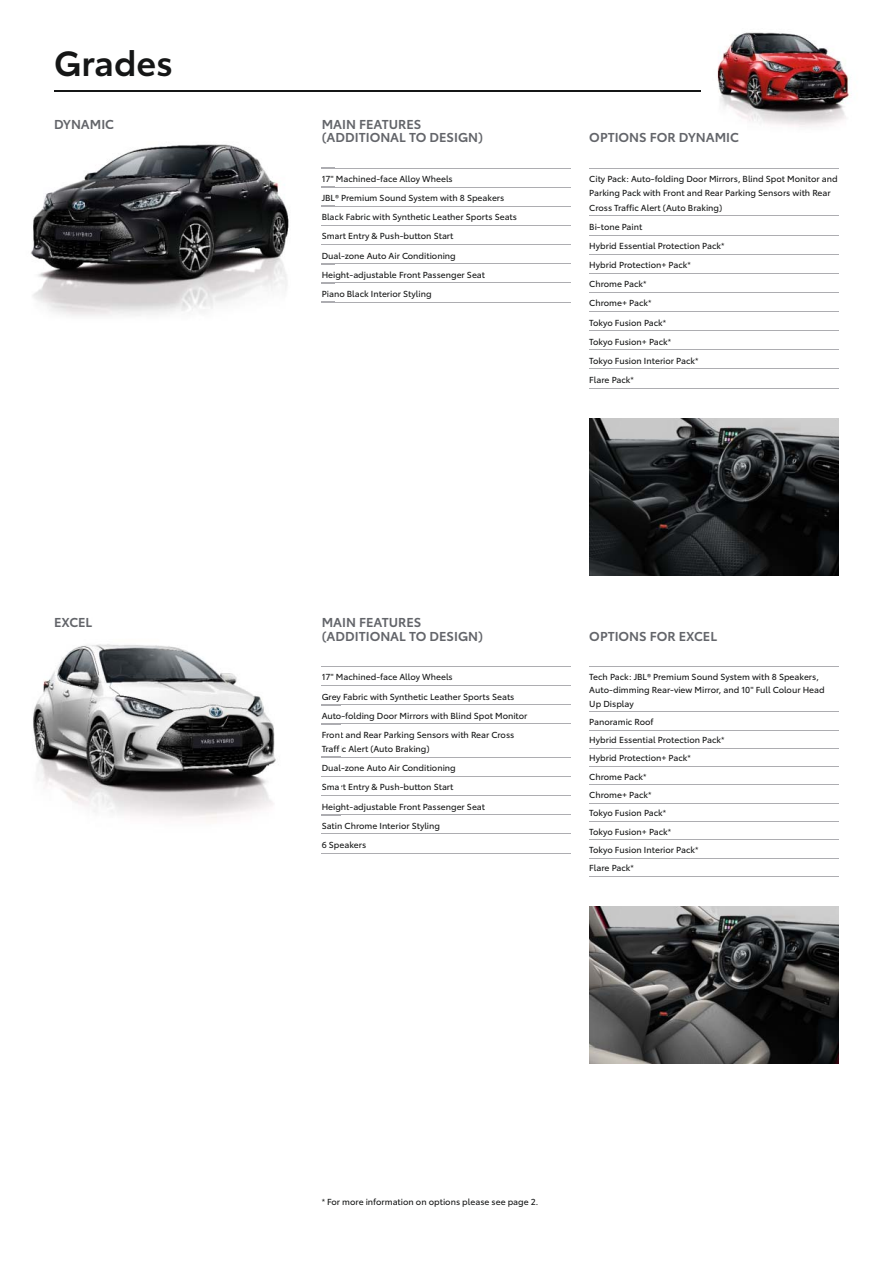
<style>
.page{position:relative;width:893px;height:1263px;background:#fff}
.page>*{position:absolute;margin:0;border:0;box-sizing:border-box;transform-origin:0 0}
.t1{font:600 34.5px "Toyota Type";color:#151616}
.t2{font:600 12.75px/13.5px "Toyota Type";color:#63656a}
.t3{font:8.7px/19.2px "Toyota Type";color:#151616}
.s1{font-style:inherit}
</style>
<div class="page">
<hr style="left:54px;top:90px;width:646px;height:2px;background:#151616">
<img style="left:700px;top:32px;width:149px;height:95px">
<hr style="left:322px;top:168px;width:249px;height:1px;background:#adadb1">
<hr style="left:322px;top:187px;width:249px;height:1px;background:#adadb1">
<hr style="left:322px;top:206px;width:249px;height:1px;background:#adadb1">
<hr style="left:322px;top:225px;width:249px;height:1px;background:#adadb1">
<hr style="left:322px;top:244px;width:249px;height:1px;background:#adadb1">
<hr style="left:322px;top:263px;width:249px;height:1px;background:#adadb1">
<hr style="left:322px;top:282px;width:249px;height:1px;background:#adadb1">
<hr style="left:322px;top:302px;width:249px;height:1px;background:#adadb1">
<hr style="left:589px;top:168px;width:250px;height:1px;background:#adadb1">
<hr style="left:589px;top:215px;width:250px;height:1px;background:#adadb1">
<hr style="left:589px;top:235px;width:250px;height:1px;background:#adadb1">
<hr style="left:589px;top:254px;width:250px;height:1px;background:#adadb1">
<hr style="left:589px;top:273px;width:250px;height:1px;background:#adadb1">
<hr style="left:589px;top:292px;width:250px;height:1px;background:#adadb1">
<hr style="left:589px;top:311px;width:250px;height:1px;background:#adadb1">
<hr style="left:589px;top:330px;width:250px;height:1px;background:#adadb1">
<hr style="left:589px;top:349px;width:250px;height:1px;background:#adadb1">
<hr style="left:589px;top:369px;width:250px;height:1px;background:#adadb1">
<hr style="left:589px;top:388px;width:250px;height:1px;background:#adadb1">
<img style="left:589px;top:418px;width:250px;height:157px">
<hr style="left:589px;top:666px;width:250px;height:1px;background:#adadb1">
<hr style="left:589px;top:711px;width:250px;height:1px;background:#adadb1">
<hr style="left:589px;top:730px;width:250px;height:1px;background:#adadb1">
<hr style="left:589px;top:748px;width:250px;height:1px;background:#adadb1">
<hr style="left:589px;top:766px;width:250px;height:1px;background:#adadb1">
<hr style="left:589px;top:784px;width:250px;height:1px;background:#adadb1">
<hr style="left:589px;top:803px;width:250px;height:1px;background:#adadb1">
<hr style="left:589px;top:821px;width:250px;height:1px;background:#adadb1">
<hr style="left:589px;top:839px;width:250px;height:1px;background:#adadb1">
<hr style="left:589px;top:858px;width:250px;height:1px;background:#adadb1">
<hr style="left:589px;top:876px;width:250px;height:1px;background:#adadb1">
<img style="left:589px;top:906px;width:250px;height:157px">
<hr style="left:322px;top:666px;width:249px;height:1px;background:#adadb1">
<hr style="left:322px;top:685px;width:249px;height:1px;background:#adadb1">
<hr style="left:322px;top:704px;width:249px;height:1px;background:#adadb1">
<hr style="left:322px;top:723px;width:249px;height:1px;background:#adadb1">
<hr style="left:322px;top:757px;width:249px;height:1px;background:#adadb1">
<hr style="left:322px;top:776px;width:249px;height:1px;background:#adadb1">
<hr style="left:322px;top:795px;width:249px;height:1px;background:#adadb1">
<hr style="left:322px;top:814px;width:249px;height:1px;background:#adadb1">
<hr style="left:322px;top:833px;width:249px;height:1px;background:#adadb1">
<hr style="left:322px;top:853px;width:249px;height:1px;background:#adadb1">
<img style="left:31px;top:144px;width:304px;height:172px">
<svg style="left:322px;top:168px;width:13px;height:1px"></svg>
<svg style="left:322px;top:175px;width:13px;height:13px"></svg>
<svg style="left:322px;top:195px;width:13px;height:12px"></svg>
<svg style="left:322px;top:214px;width:13px;height:12px"></svg>
<svg style="left:322px;top:233px;width:13px;height:12px"></svg>
<svg style="left:322px;top:252px;width:13px;height:12px"></svg>
<svg style="left:322px;top:271px;width:13px;height:12px"></svg>
<svg style="left:322px;top:290px;width:13px;height:13px"></svg>
<img style="left:33px;top:644px;width:307px;height:176px">
<svg style="left:322px;top:666px;width:18px;height:1px"></svg>
<svg style="left:322px;top:685px;width:18px;height:1px"></svg>
<svg style="left:322px;top:704px;width:18px;height:1px"></svg>
<svg style="left:322px;top:723px;width:18px;height:1px"></svg>
<svg style="left:322px;top:757px;width:18px;height:1px"></svg>
<svg style="left:322px;top:776px;width:18px;height:1px"></svg>
<svg style="left:322px;top:795px;width:18px;height:1px"></svg>
<svg style="left:322px;top:814px;width:18px;height:1px"></svg>
<img style="left:322px;top:674px;width:18px;height:8px">
<img style="left:322px;top:693px;width:18px;height:8px">
<img style="left:322px;top:712px;width:18px;height:9px">
<img style="left:322px;top:731px;width:18px;height:9px">
<img style="left:322px;top:746px;width:18px;height:8px">
<img style="left:322px;top:765px;width:18px;height:8px">
<img style="left:322px;top:784px;width:18px;height:8px">
<img style="left:322px;top:803px;width:18px;height:8px">
<h1 class="t1" style="left:54px;top:50px;width:120px">Grades</h1>
<h2 class="t2" style="left:54px;top:118px;width:62px">DYNAMIC</h2>
<h2 class="t2" style="left:54px;top:617px;width:40px">EXCEL</h2>
<h2 class="t2" style="left:322px;top:118px;width:163px">MAIN FEATURES (ADDITIONAL TO DESIGN)</h2>
<p class="t3" style="left:322px;top:170px;width:197px">17" Machined-face Alloy Wheels<br>JBL® Premium Sound System with 8 Speakers Black Fabric with Synthetic Leather Sports Seats Smart Entry &amp; Push-button Start<br>Dual-zone Auto Air Conditioning Height-adjustable Front Passenger Seat<br>Piano Black Interior Styling</p>
<h2 class="t2" style="left:589px;top:132px;width:151px">OPTIONS FOR DYNAMIC</h2>
<p class="t3" style="left:589px;top:172px;width:250px;line-height:14.4px">City Pack: Auto-folding Door Mirrors, Blind Spot Monitor and<br>Parking Pack with Front and Rear Parking Sensors with Rear<br>Cross Traffic Alert (Auto Braking)</p>
<p class="t3" style="left:589px;top:218px;width:137px">Bi-tone Paint<br>Hybrid Essential Protection Pack<span class="s1">*<br></span>Hybrid Protection+ Pack<span class="s1">*<br></span>Chrome Pack<span class="s1">*<br></span>Chrome+ Pack<span class="s1">*<br></span>Tokyo Fusion Pack<span class="s1">*<br></span>Tokyo Fusion+ Pack<span class="s1">*<br></span>Tokyo Fusion Interior Pack<span class="s1">*<br></span>Flare Pack<span class="s1">*</span></p>
<h2 class="t2" style="left:322px;top:617px;width:163px">MAIN FEATURES (ADDITIONAL TO DESIGN)</h2>
<p class="t3" style="left:322px;top:668px;width:207px">17" Machined-face Alloy Wheels<br>Grey Fabric with Synthetic Leather Sports Seats Auto-folding Door Mirrors with Blind Spot Monitor Front and Rear Parking Sensors with Rear Cross</p>
<p class="t3" style="left:322px;top:740px;width:165px">Traffic Alert (Auto Braking)<br>Dual-zone Auto Air Conditioning<br>Smart Entry &amp; Push-button Start<br>Height-adjustable Front Passenger Seat<br>Satin Chrome Interior Styling<br>6 Speakers</p>
<h2 class="t2" style="left:589px;top:630px;width:129px">OPTIONS FOR EXCEL</h2>
<p class="t3" style="left:589px;top:670px;width:237px;line-height:13.5px">Tech Pack: JBL® Premium Sound System with 8 Speakers,<br>Auto-dimming Rear-view Mirror, and 10" Full Colour Head<br>Up Display</p>
<p class="t3" style="left:589px;top:713px;width:137px;line-height:18.3px">Panoramic Roof<br>Hybrid Essential Protection Pack<span class="s1">*<br></span>Hybrid Protection+ Pack<span class="s1">*<br></span>Chrome Pack<span class="s1">*<br></span>Chrome+ Pack<span class="s1">*<br></span>Tokyo Fusion Pack<span class="s1">*<br></span>Tokyo Fusion+ Pack<span class="s1">*<br></span>Tokyo Fusion Interior Pack<span class="s1">*<br></span>Flare Pack<span class="s1">*</span></p>
<p class="t3" style="left:322px;top:1193px;width:218px"><span class="s1">*</span> For more information on options please see page 2.</p>
</div>
